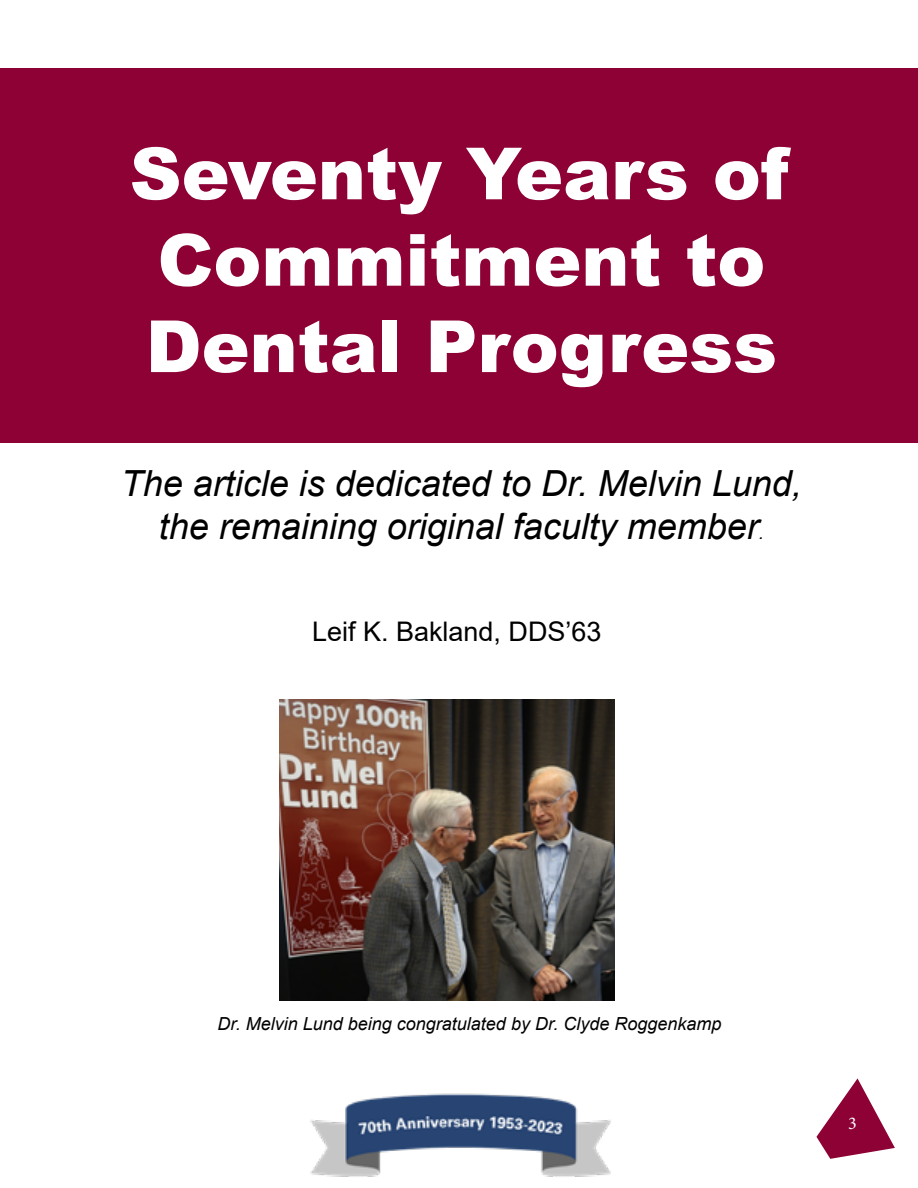
<style>
.page{position:relative;width:918px;height:1188px;background:#fff}
.page>*{position:absolute;margin:0;border:0;box-sizing:border-box;transform-origin:0 0}
.t1{font:900 72px/86.4px "Arial";color:#fff}
.t2{font:italic 36px/43.2px "Arial";color:#000;text-align:center}
.t3{font:27px "Arial";color:#000}
.t4{font:italic 18px "Arial";color:#000}
.t5{font:18px "Minion Pro";color:#fff}
.s1{font-size:18px}
</style>
<div class="page">
<svg style="left:816px;top:1078px;width:79px;height:81px"></svg>
<img style="left:310px;top:1093px;width:301px;height:84px">
<div style="left:0;top:69px;width:918px;height:374px;background:#8d0134"></div>
<img style="left:280px;top:700px;width:335px;height:300px">
<h1 class="t1" style="left:130px;top:128px;width:661px">Seventy Years of<br>Commitment to<br>Dental Progress</h1>
<p class="t2" style="left:121px;top:462px;width:682px">The article is dedicated to Dr. Melvin Lund, the remaining original faculty member<span class="s1">.</span></p>
<p class="t3" style="left:312px;top:613px;width:291px">Leif K. Bakland, DDS’63</p>
<p class="t4" style="left:218px;top:1013px;width:505px">Dr. Melvin Lund being congratulated by Dr. Clyde Roggenkamp</p>
<p class="t5" style="left:848px;top:1112px;width:10px">3</p>
</div>
